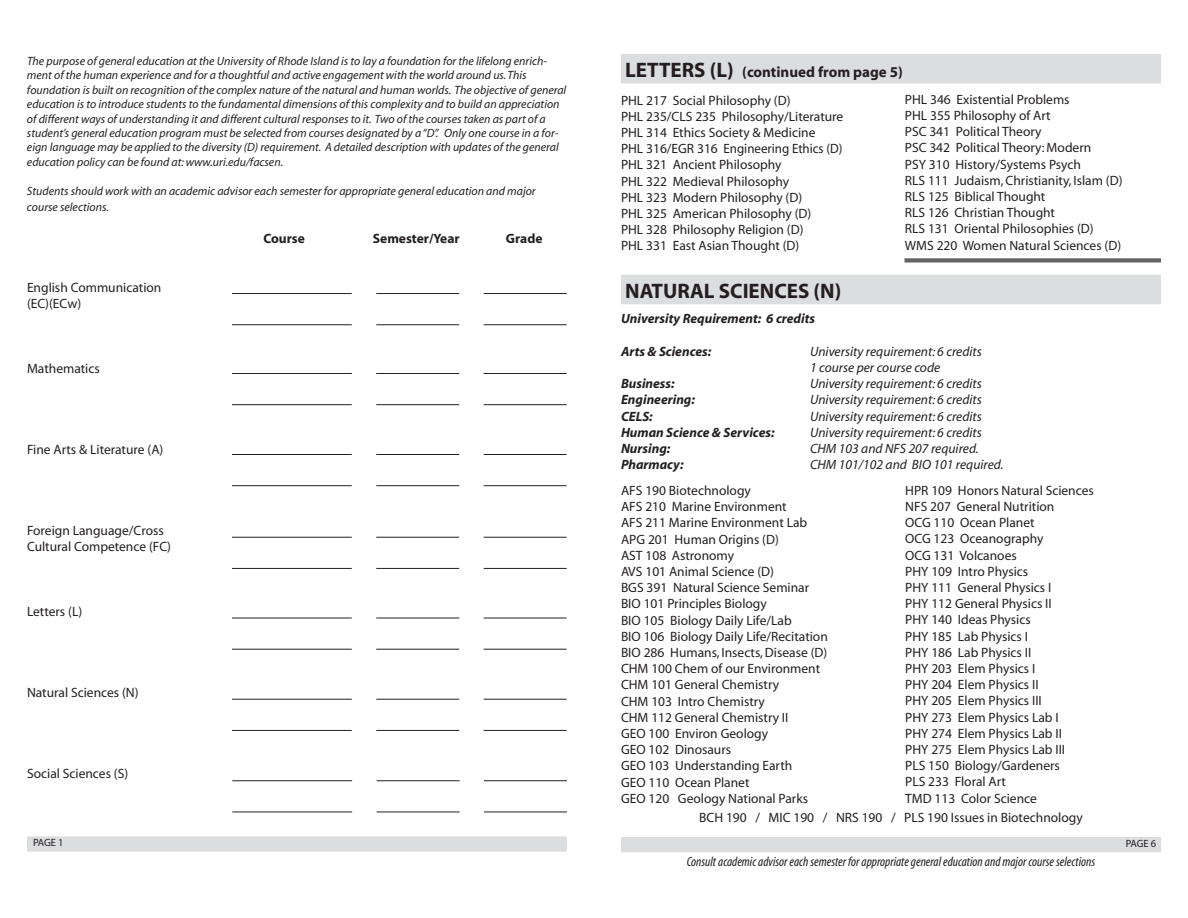
<style>
.page{position:relative;width:1188px;height:918px;background:#fff}
.page>*{position:absolute;margin:0;border:0;box-sizing:border-box;transform-origin:0 0}
.t1{font:700 21px "Myriad";color:#231f20}
.t2{font:700 15px "Myriad";color:#231f20}
.t3{font:13.5px/16.2px "Myriad";color:#231f20}
.t4{font:italic 13.5px/16.2px "Myriad";color:#231f20}
.t5{font:italic 700 13.5px "Myriad";color:#231f20}
.t6{font:italic condensed 13.5px "Myriad";color:#231f20}
.t7{font:700 13.5px "Myriad";color:#231f20}
.t8{font:italic 12px/14.4px "Myriad";color:#231f20}
.t9{font:10.5px "Myriad";letter-spacing:-.015em;color:#231f20}
.s1{color:#fff}
.s2{font-size:21px}
</style>
<div class="page">
<div style="left:28px;top:837px;width:538px;height:14px;background:#dcdddf"></div>
<div style="left:27px;top:836px;width:540px;height:16px;border:2px solid #dcdddf"></div>
<hr style="left:232px;top:699px;width:120px;height:1px;background:#231f20">
<hr style="left:376px;top:699px;width:83px;height:1px;background:#231f20">
<hr style="left:484px;top:699px;width:83px;height:1px;background:#231f20">
<hr style="left:232px;top:730px;width:120px;height:1px;background:#231f20">
<hr style="left:376px;top:730px;width:83px;height:1px;background:#231f20">
<hr style="left:484px;top:730px;width:83px;height:1px;background:#231f20">
<hr style="left:232px;top:618px;width:120px;height:1px;background:#231f20">
<hr style="left:376px;top:618px;width:83px;height:1px;background:#231f20">
<hr style="left:484px;top:618px;width:83px;height:1px;background:#231f20">
<hr style="left:232px;top:649px;width:120px;height:1px;background:#231f20">
<hr style="left:376px;top:649px;width:83px;height:1px;background:#231f20">
<hr style="left:484px;top:649px;width:83px;height:1px;background:#231f20">
<hr style="left:232px;top:537px;width:120px;height:1px;background:#231f20">
<hr style="left:376px;top:537px;width:83px;height:1px;background:#231f20">
<hr style="left:484px;top:537px;width:83px;height:1px;background:#231f20">
<hr style="left:232px;top:568px;width:120px;height:1px;background:#231f20">
<hr style="left:376px;top:568px;width:83px;height:1px;background:#231f20">
<hr style="left:484px;top:568px;width:83px;height:1px;background:#231f20">
<hr style="left:232px;top:454px;width:120px;height:1px;background:#231f20">
<hr style="left:376px;top:454px;width:83px;height:1px;background:#231f20">
<hr style="left:484px;top:454px;width:83px;height:1px;background:#231f20">
<hr style="left:232px;top:485px;width:120px;height:1px;background:#231f20">
<hr style="left:376px;top:485px;width:83px;height:1px;background:#231f20">
<hr style="left:484px;top:485px;width:83px;height:1px;background:#231f20">
<hr style="left:232px;top:373px;width:120px;height:1px;background:#231f20">
<hr style="left:376px;top:373px;width:83px;height:1px;background:#231f20">
<hr style="left:484px;top:373px;width:83px;height:1px;background:#231f20">
<hr style="left:232px;top:404px;width:120px;height:1px;background:#231f20">
<hr style="left:376px;top:404px;width:83px;height:1px;background:#231f20">
<hr style="left:484px;top:404px;width:83px;height:1px;background:#231f20">
<hr style="left:232px;top:293px;width:120px;height:1px;background:#231f20">
<hr style="left:376px;top:293px;width:83px;height:1px;background:#231f20">
<hr style="left:484px;top:293px;width:83px;height:1px;background:#231f20">
<hr style="left:232px;top:324px;width:120px;height:1px;background:#231f20">
<hr style="left:376px;top:324px;width:83px;height:1px;background:#231f20">
<hr style="left:484px;top:324px;width:83px;height:1px;background:#231f20">
<hr style="left:232px;top:780px;width:120px;height:1px;background:#231f20">
<hr style="left:377px;top:780px;width:83px;height:1px;background:#231f20">
<hr style="left:484px;top:780px;width:83px;height:1px;background:#231f20">
<hr style="left:232px;top:812px;width:120px;height:1px;background:#231f20">
<hr style="left:377px;top:812px;width:83px;height:1px;background:#231f20">
<hr style="left:484px;top:812px;width:83px;height:1px;background:#231f20">
<div style="left:622px;top:275px;width:538px;height:29px;background:#dcdddf"></div>
<div style="left:622px;top:838px;width:538px;height:13px;background:#dcdddf"></div>
<div style="left:621px;top:837px;width:540px;height:15px;border:2px solid #dcdddf"></div>
<div style="left:622px;top:55px;width:538px;height:28px;background:#dcdddf"></div>
<div style="left:621px;top:54px;width:540px;height:30px;border:2px solid #dcdddf"></div>
<div style="left:904px;top:258px;width:257px;height:4px;border:2px solid #636366"></div>
<p class="t8" style="left:27px;top:54px;width:541px">The purpose of general education at the University of Rhode Island is to lay a foundation for the lifelong enrich&shy;ment of the human experience and for a thoughtful and active engagement with the world around us. This foundation is built on recognition of the complex nature of the natural and human worlds. The objective of general education is to introduce students to the fundamental dimensions of this complexity and to build an appreciation of different ways of understanding it and different cultural responses to it. Two of the courses taken as part of a student’s general education program must be selected from courses designated by a “D”. Only one course in a for&shy;eign language may be applied to the diversity (D) requirement. A detailed description with updates of the general education policy can be found at: www.uri.edu/facsen.</p>
<p class="t8" style="left:27px;top:183px;width:510px;line-height:16.2px">Students should work with an academic advisor each semester for appropriate general education and major course selections.</p>
<p class="t7" style="left:263px;top:232px;width:43px">Course</p>
<p class="t7" style="left:373px;top:232px;width:88px">Semester/Year</p>
<p class="t7" style="left:506px;top:232px;width:38px">Grade</p>
<p class="t3" style="left:27px;top:280px;width:136px">English Communication (EC)(ECw)</p>
<p class="t3" style="left:27px;top:361px;width:85px">Mathematics <span class="s1">&amp;</span></p>
<p class="t3" style="left:27px;top:442px;width:138px">Fine Arts &amp; Literature (A)</p>
<p class="t3" style="left:27px;top:523px;width:146px">Foreign Language/Cross<br>Cultural Competence (FC)</p>
<p class="t3" style="left:27px;top:604px;width:57px">Letters (L)</p>
<p class="t3" style="left:27px;top:685px;width:113px">Natural Sciences (N)</p>
<p class="t3" style="left:27px;top:766px;width:103px">Social Sciences (S)</p>
<p class="t9" style="left:33px;top:838px;width:32px">PAGE 1</p>
<p class="t2" style="left:625px;top:64px;width:279px"><span class="s2">LETTERS (L)</span> (continued from page 5)</p>
<p class="t3" style="left:621px;top:93px;width:224px">PHL 217 Social Philosophy (D)<br>PHL 235/CLS 235 Philosophy/Literature<br>PHL 314 Ethics Society &amp; Medicine<br>PHL 316/EGR 316 Engineering Ethics (D)<br>PHL 321 Ancient Philosophy<br>PHL 322 Medieval Philosophy<br>PHL 323 Modern Philosophy (D)<br>PHL 325 American Philosophy (D)<br>PHL 328 Philosophy Religion (D)<br>PHL 331 East Asian Thought (D)</p>
<p class="t3" style="left:905px;top:92px;width:219px">PHL 346 Existential Problems<br>PHL 355 Philosophy of Art<br>PSC 341 Political Theory<br>PSC 342 Political Theory: Modern<br>PSY 310 History/Systems Psych<br>RLS 111 Judaism, Christianity, Islam (D)<br>RLS 125 Biblical Thought<br>RLS 126 Christian Thought<br>RLS 131 Oriental Philosophies (D)<br>WMS 220 Women Natural Sciences (D)</p>
<h1 class="t1" style="left:625px;top:280px;width:218px">NATURAL SCIENCES (N)</h1>
<p class="t5" style="left:621px;top:312px;width:196px">University Requirement: 6 credits</p>
<p class="t5" style="left:621px;top:344px;width:92px">Arts &amp; Sciences:</p>
<p class="t4" style="left:810px;top:344px;width:173px">University requirement: 6 credits<br>1 course per course code</p>
<p class="t5" style="left:621px;top:377px;width:55px">Business:</p>
<p class="t4" style="left:810px;top:376px;width:173px">University requirement: 6 credits</p>
<p class="t5" style="left:621px;top:393px;width:76px">Engineering:</p>
<p class="t4" style="left:810px;top:392px;width:173px">University requirement: 6 credits</p>
<p class="t5" style="left:621px;top:409px;width:33px">CELS:</p>
<p class="t4" style="left:810px;top:409px;width:173px">University requirement: 6 credits</p>
<p class="t5" style="left:621px;top:425px;width:155px">Human Science &amp; Services:</p>
<p class="t4" style="left:810px;top:425px;width:173px">University requirement: 6 credits</p>
<p class="t5" style="left:621px;top:441px;width:51px">Nursing:</p>
<p class="t4" style="left:810px;top:441px;width:170px">CHM 103 and NFS 207 required.</p>
<p class="t5" style="left:621px;top:458px;width:64px">Pharmacy:</p>
<p class="t4" style="left:810px;top:457px;width:195px">CHM 101/102 and BIO 101 required.</p>
<p class="t3" style="left:621px;top:483px;width:208px">AFS 190 Biotechnology<br>AFS 210 Marine Environment<br>AFS 211 Marine Environment Lab<br>APG 201 Human Origins (D)<br>AST 108 Astronomy<br>AVS 101 Animal Science (D)<br>BGS 391 Natural Science Seminar<br>BIO 101 Principles Biology<br>BIO 105 Biology Daily Life/Lab<br>BIO 106 Biology Daily Life/Recitation<br>BIO 286 Humans, Insects, Disease (D)<br>CHM 100 Chem of our Environment<br>CHM 101 General Chemistry<br>CHM 103 Intro Chemistry<br>CHM 112 General Chemistry II<br>GEO 100 Environ Geology<br>GEO 102 Dinosaurs<br>GEO 103 Understanding Earth<br>GEO 110 Ocean Planet<br>GEO 120 Geology National Parks</p>
<p class="t3" style="left:905px;top:483px;width:190px">HPR 109 Honors Natural Sciences<br>NFS 207 General Nutrition<br>OCG 110 Ocean Planet<br>OCG 123 Oceanography<br>OCG 131 Volcanoes<br>PHY 109 Intro Physics<br>PHY 111 General Physics I<br>PHY 112 General Physics II<br>PHY 140 Ideas Physics<br>PHY 185 Lab Physics I<br>PHY 186 Lab Physics II<br>PHY 203 Elem Physics I<br>PHY 204 Elem Physics II<br>PHY 205 Elem Physics III<br>PHY 273 Elem Physics Lab I<br>PHY 274 Elem Physics Lab II<br>PHY 275 Elem Physics Lab III<br>PLS 150 Biology/Gardeners<br>PLS 233 Floral Art<br>TMD 113 Color Science</p>
<p class="t3" style="left:699px;top:810px;width:385px">BCH 190 / MIC 190 / NRS 190 / PLS 190 Issues in Biotechnology</p>
<p class="t6" style="left:687px;top:855px;width:410px">Consult academic advisor each semester for appropriate general education and major course selections</p>
<p class="t9" style="left:1126px;top:838px;width:32px">PAGE 6</p>
</div>
